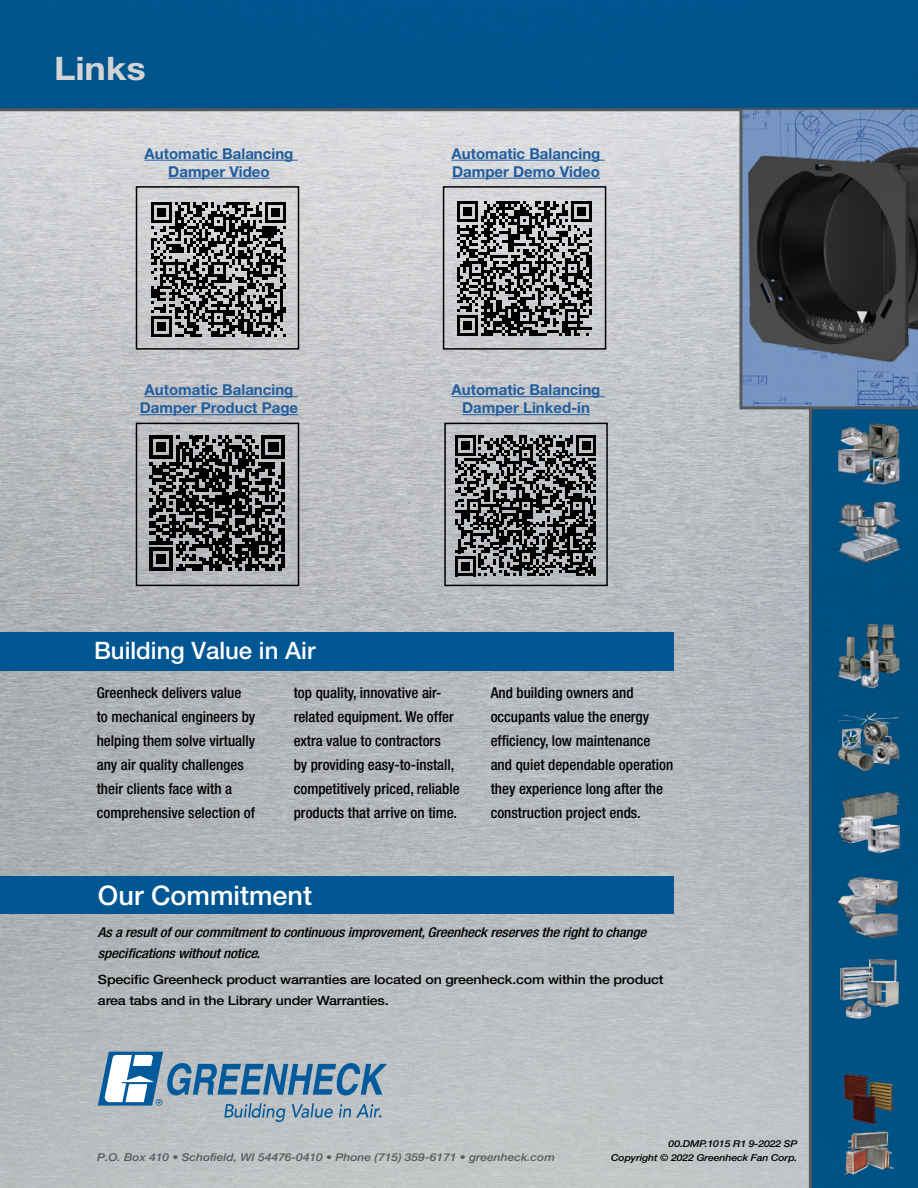
<style>
.page{position:relative;width:918px;height:1188px;background:#fff}
.page>*{position:absolute;margin:0;border:0;box-sizing:border-box;transform-origin:0 0}
.t1{font:700 32.4px "Helvetica Neue LT Std";color:#d3d4d6;scale:1.11 1}
.t2{font:500 27px "Helvetica Neue LT Std";color:#fff}
.t3{font:500 24px "Helvetica Neue LT Std";color:#fff}
.t4{font:500 condensed 15px/24px "Helvetica Neue LT Std";color:#000}
.t5{font:700 15px/18px "Helvetica Neue LT Std";color:#215e9e;text-align:center}
.t6{font:italic 500 condensed 13.5px/21px "Helvetica Neue LT Std";letter-spacing:-.015em;color:#000;scale:1.11 1}
.t7{font:500 12.9px/21px "Helvetica Neue LT Std";letter-spacing:-.015em;color:#000;scale:1.11 1}
.t8{font:italic 500 10.8px "Helvetica Neue LT Std";color:#58595b;scale:1.11 1}
.t9{font:italic 500 9.45px/13.5px "Helvetica Neue LT Std";letter-spacing:-.015em;color:#000;text-align:right;scale:1.11 1}
</style>
<div class="page">
<img style="left:0;top:0;width:918px;height:1188px">
<div style="left:0;top:633px;width:674px;height:37px;background:#005792"></div>
<svg style="left:98px;top:1052px;width:289px;height:70px;background:#8ea9bc"></svg>
<hr style="left:809px;top:407px;width:3px;height:781px;background:#58595b">
<hr style="left:0;top:108px;width:918px;height:3px;background:#58595b">
<div style="left:0;top:876px;width:674px;height:38px;background:#005792"></div>
<img style="left:837px;top:422px;width:64px;height:64px">
<img style="left:837px;top:709px;width:64px;height:63px">
<img style="left:838px;top:790px;width:62px;height:64px">
<img style="left:837px;top:876px;width:64px;height:63px">
<img style="left:837px;top:956px;width:64px;height:68px">
<img style="left:843px;top:1073px;width:52px;height:52px">
<img style="left:843px;top:1129px;width:52px;height:48px">
<img style="left:837px;top:623px;width:64px;height:66px">
<img style="left:837px;top:501px;width:64px;height:63px">
<img style="left:742px;top:110px;width:176px;height:296px">
<hr style="left:739px;top:110px;width:3px;height:299px;background:#58595b">
<hr style="left:740px;top:406px;width:178px;height:3px;background:#58595b">
<img style="left:749px;top:148px;width:169px;height:213px">
<div style="left:136px;top:186px;width:163px;height:164px;border:2px solid #000"></div>
<hr style="left:145px;top:160px;width:153px;height:1px;background:#215e9e">
<hr style="left:168px;top:178px;width:102px;height:1px;background:#215e9e">
<div style="left:136px;top:423px;width:163px;height:163px;border:2px solid #000"></div>
<hr style="left:145px;top:396px;width:153px;height:1px;background:#215e9e">
<hr style="left:140px;top:414px;width:158px;height:1px;background:#215e9e">
<div style="left:444px;top:423px;width:164px;height:163px;border:2px solid #000"></div>
<hr style="left:452px;top:396px;width:153px;height:1px;background:#215e9e">
<hr style="left:462px;top:414px;width:128px;height:1px;background:#215e9e">
<div style="left:443px;top:186px;width:163px;height:164px;border:2px solid #000"></div>
<hr style="left:452px;top:160px;width:153px;height:1px;background:#215e9e">
<hr style="left:452px;top:178px;width:148px;height:1px;background:#215e9e">
<svg style="left:151px;top:202px;width:135px;height:135px;background:#626364"></svg>
<svg style="left:457px;top:201px;width:135px;height:135px;background:#626364"></svg>
<svg style="left:456px;top:435px;width:140px;height:141px;background:#58595b"></svg>
<svg style="left:149px;top:436px;width:136px;height:135px;background:#494a4b"></svg>
<hr style="left:281px;top:528px;width:4px;height:23px;background:#000">
<hr style="left:281px;top:554px;width:4px;height:14px;background:#000">
<h1 class="t1" style="left:54px;top:48px;width:84px">Links</h1>
<p class="t5" style="left:145px;top:144px;width:150px">Automatic Balancing<br>Damper Video</p>
<p class="t5" style="left:452px;top:144px;width:150px;text-align:left">Automatic Balancing<br>Damper Demo Video</p>
<p class="t5" style="left:140px;top:381px;width:160px">Automatic Balancing<br>Damper Product Page</p>
<p class="t5" style="left:452px;top:381px;width:150px">Automatic Balancing<br>Damper Linked-in</p>
<h3 class="t3" style="left:94px;top:636px;width:223px">Building Value in Air</h3>
<p class="t4" style="left:97px;top:681px;width:160px">Greenheck delivers value to mechanical engineers by helping them solve virtually any air quality challenges their clients face with a comprehensive selection of</p>
<p class="t4" style="left:294px;top:681px;width:167px">top quality, innovative air&shy;related equipment. We offer extra value to contractors<br>by providing easy-to-install, competitively priced, reliable products that arrive on time.</p>
<p class="t4" style="left:491px;top:681px;width:184px">And building owners and occupants value the energy efficiency, low maintenance and quiet dependable operation they experience long after the construction project ends.</p>
<h2 class="t2" style="left:98px;top:879px;width:216px">Our Commitment</h2>
<p class="t6" style="left:98px;top:922px;width:496px">As a result of our commitment to continuous improvement, Greenheck reserves the right to change specifications without notice.</p>
<p class="t7" style="left:98px;top:969px;width:511px">Specific Greenheck product warranties are located on greenheck.com within the product area tabs and in the Library under Warranties.</p>
<p class="t8" style="left:97px;top:1151px;width:414px">P.O. Box 410 • Schofield, WI 54476-0410 • Phone (715) 359-6171 • greenheck.com</p>
<p class="t9" style="left:611px;top:1137px;width:169px">00.DMP.1015 R1 9-2022 SP<br>Copyright © 2022 Greenheck Fan Corp.</p>
</div>
